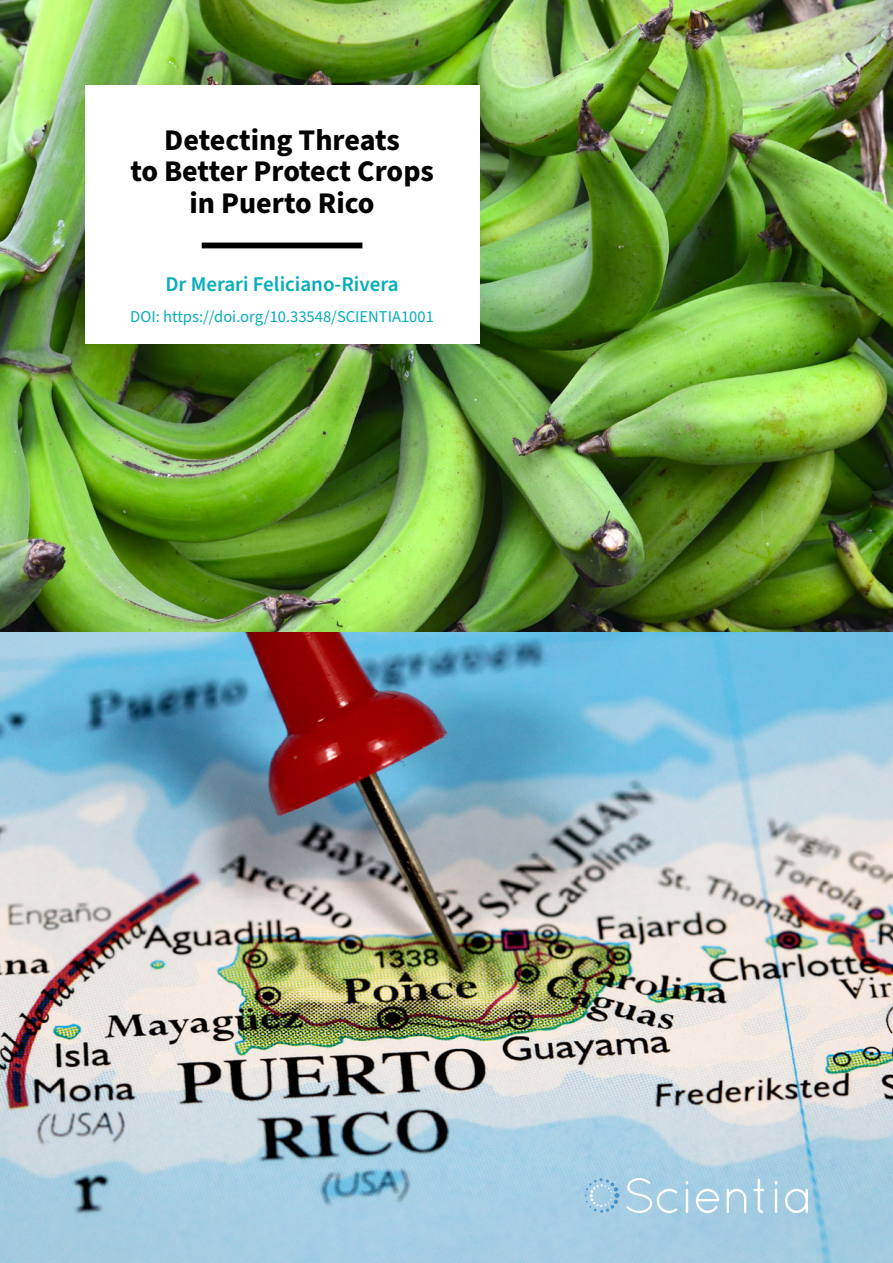
<style>
.page{position:relative;width:893px;height:1263px;background:#fff}
.page>*{position:absolute;margin:0;border:0;box-sizing:border-box;transform-origin:0 0}
.t1{font:700 30px/31.5px "Source Sans Pro";color:#000;text-align:center}
.t2{font:600 21px "Source Sans Pro";color:#06aebb}
.t3{font:16.5px "Source Sans Pro";color:#06aebb}
</style>
<div class="page">
<img style="left:0;top:631px;width:893px;height:632px">
<img style="left:0;top:0;width:893px;height:631px">
<svg style="left:585px;top:1178px;width:34px;height:35px"></svg>
<svg style="left:626px;top:1178px;width:51px;height:35px;background:#b4d6e8"></svg>
<hr style="left:686px;top:1189px;width:2px;height:24px;background:#fff">
<svg style="left:696px;top:1189px;width:23px;height:24px"></svg>
<svg style="left:727px;top:1189px;width:19px;height:24px"></svg>
<svg style="left:753px;top:1178px;width:11px;height:35px"></svg>
<hr style="left:775px;top:1189px;width:2px;height:24px;background:#fff">
<svg style="left:785px;top:1189px;width:23px;height:24px"></svg>
<div style="left:85px;top:85px;width:394px;height:258px;background:#fff"></div>
<div style="left:202px;top:243px;width:160px;height:5px;border:2px solid #000"></div>
<p class="t1" style="left:130px;top:125px;width:305px">Detecting Threats<br>to Better Protect Crops in Puerto Rico</p>
<p class="t2" style="left:165px;top:270px;width:235px">Dr Merari Feliciano-Rivera</p>
<p class="t3" style="left:130px;top:306px;width:305px">DOI: https://doi.org/10.33548/SCIENTIA1001</p>
</div>
